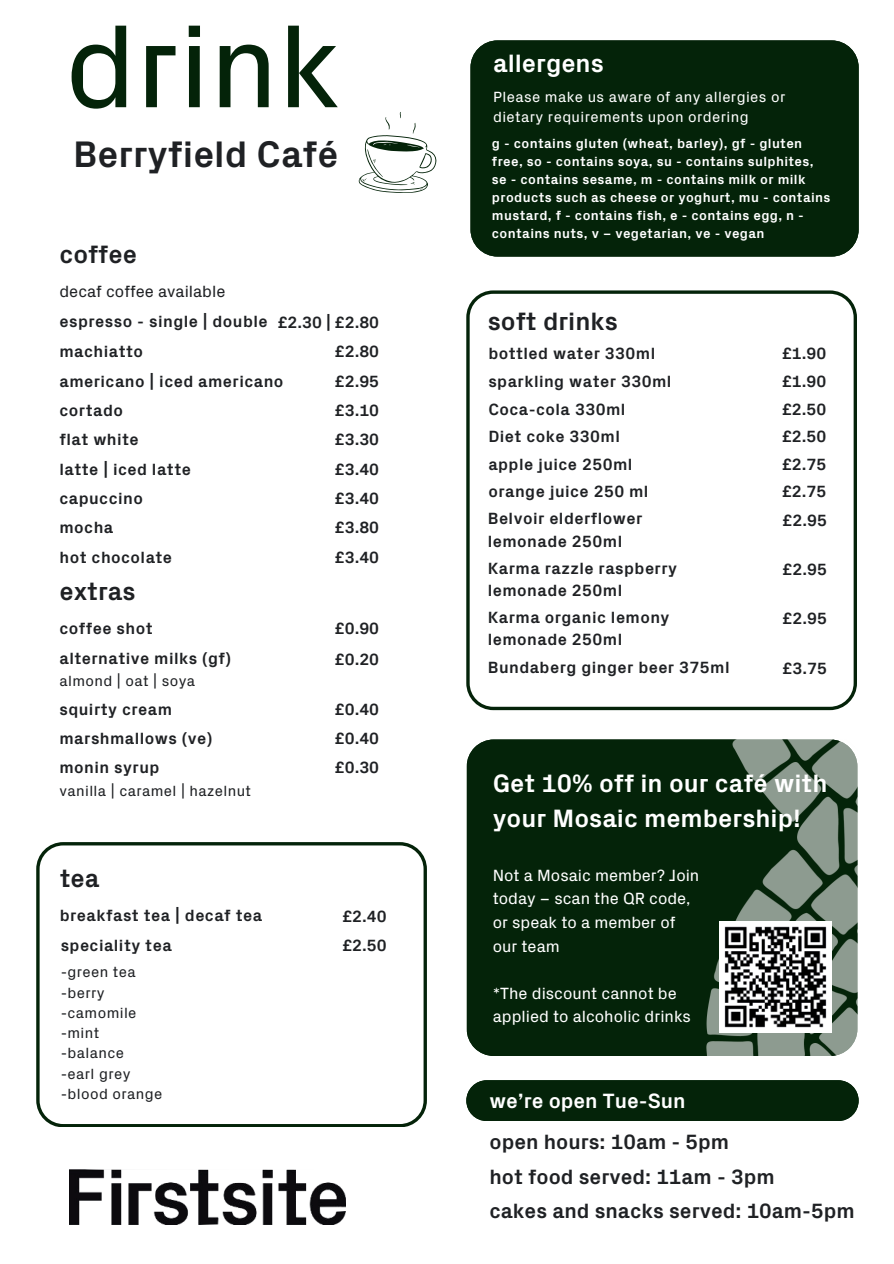
<style>
.page{position:relative;width:894px;height:1264px;background:#fff}
.page>*{position:absolute;margin:0;border:0;box-sizing:border-box;transform-origin:0 0}
.t1{font:119.85px "Px Grotesk";color:#042309}
.t2{font:700 37.5px "Px Grotesk";color:#1f2124}
.t3{font:700 25.5px/34.8px "Px Grotesk";color:#fff}
.t4{font:700 25.5px "Px Grotesk";color:#1f2124}
.t5{font:700 21px/34px "Px Grotesk";color:#1f2124}
.t6{font:700 21px "Px Grotesk";color:#fff}
.t7{font:700 16.5px/22.5px "Px Grotesk";letter-spacing:.025em;color:#1f2124}
.t8{font:16.5px/23.7px "Px Grotesk";color:#fff}
.t9{font:16.5px "Px Grotesk";color:#1f2124}
.t10{font:15px/20.2px "Px Grotesk";letter-spacing:.025em;color:#1f2124}
.t11{font:15px/20.2px "Px Grotesk";letter-spacing:.025em;color:#fff}
.t12{font:700 13.5px/18px "Px Grotesk";letter-spacing:.025em;color:#fff}
</style>
<div class="page">
<img style="left:69px;top:1169px;width:276px;height:55px">
<svg style="left:36px;top:842px;width:391px;height:284px"></svg>
<svg style="left:358px;top:112px;width:78px;height:81px"></svg>
<div style="left:466px;top:739px;width:239px;height:316px;background:#042309"></div>
<img style="left:705px;top:739px;width:152px;height:317px">
<img style="left:719px;top:921px;width:112px;height:111px">
<svg style="left:466px;top:290px;width:390px;height:420px"></svg>
<div style="left:466px;top:1080px;width:392px;height:41px;background:#042309;border-radius:20px"></div>
<svg style="left:466px;top:1080px;width:392px;height:40px"></svg>
<div style="left:470px;top:40px;width:388px;height:216px;background:#042309"></div>
<h1 class="t1" style="left:65px;top:-20px;width:277px">drink</h1>
<h2 class="t2" style="left:73px;top:127px;width:267px">Berryfield Café</h2>
<h3 class="t4" style="left:59px;top:235px;width:79px">coffee</h3>
<p class="t9" style="left:59px;top:279px;width:167px">decaf coffee available</p>
<p class="t7" style="left:59px;top:305px;width:321px;line-height:30.3px">espresso - single | double £2.30 | £2.80 machiatto</p>
<p class="t7" style="left:335px;top:339px;width:46px">£2.80</p>
<p class="t7" style="left:59px;top:369px;width:225px">americano | iced americano</p>
<p class="t7" style="left:335px;top:369px;width:46px">£2.95</p>
<p class="t7" style="left:59px;top:398px;width:65px">cortado</p>
<p class="t7" style="left:335px;top:398px;width:46px">£3.10</p>
<p class="t7" style="left:59px;top:427px;width:81px">flat white</p>
<p class="t7" style="left:335px;top:427px;width:46px">£3.30</p>
<p class="t7" style="left:59px;top:457px;width:133px">latte | iced latte</p>
<p class="t7" style="left:335px;top:457px;width:46px">£3.40</p>
<p class="t7" style="left:59px;top:486px;width:85px">capuccino</p>
<p class="t7" style="left:335px;top:486px;width:46px">£3.40</p>
<p class="t7" style="left:59px;top:515px;width:55px">mocha</p>
<p class="t7" style="left:335px;top:515px;width:46px">£3.80</p>
<p class="t7" style="left:59px;top:545px;width:114px">hot chocolate</p>
<p class="t7" style="left:335px;top:545px;width:46px">£3.40</p>
<h3 class="t4" style="left:59px;top:573px;width:78px">extras</h3>
<p class="t7" style="left:59px;top:616px;width:95px">coffee shot</p>
<p class="t7" style="left:335px;top:616px;width:46px">£0.90</p>
<p class="t7" style="left:59px;top:645px;width:173px">alternative milks (gf)</p>
<p class="t7" style="left:335px;top:647px;width:46px">£0.20</p>
<p class="t10" style="left:59px;top:670px;width:137px">almond | oat | soya</p>
<p class="t7" style="left:59px;top:697px;width:114px">squirty cream</p>
<p class="t7" style="left:335px;top:697px;width:46px">£0.40</p>
<p class="t7" style="left:59px;top:726px;width:154px">marshmallows (ve)</p>
<p class="t7" style="left:335px;top:726px;width:46px">£0.40</p>
<p class="t7" style="left:59px;top:755px;width:101px">monin syrup</p>
<p class="t7" style="left:335px;top:755px;width:46px">£0.30</p>
<p class="t10" style="left:59px;top:779px;width:193px">vanilla | caramel | hazelnut</p>
<h3 class="t4" style="left:60px;top:859px;width:41px">tea</h3>
<p class="t7" style="left:60px;top:903px;width:204px">breakfast tea | decaf tea</p>
<p class="t7" style="left:342px;top:904px;width:46px">£2.40</p>
<p class="t7" style="left:61px;top:932px;width:113px">speciality tea</p>
<p class="t10" style="left:61px;top:960px;width:103px">-green tea -berry -camomile -mint -balance<br>-earl grey -blood orange</p>
<p class="t7" style="left:342px;top:933px;width:46px">£2.50</p>
<h3 class="t3" style="left:493px;top:45px;width:112px">allergens</h3>
<p class="t11" style="left:493px;top:85px;width:294px">Please make us aware of any allergies or dietary requirements upon ordering</p>
<p class="t12" style="left:492px;top:133px;width:340px">g - contains gluten (wheat, barley), gf - gluten free, so - contains soya, su - contains sulphites, se - contains sesame, m - contains milk or milk products such as cheese or yoghurt, mu - contains mustard, f - contains fish, e - contains egg, n - contains nuts, v – vegetarian, ve - vegan</p>
<h3 class="t4" style="left:487px;top:303px;width:132px">soft drinks</h3>
<p class="t7" style="left:488px;top:341px;width:168px">bottled water 330ml</p>
<p class="t7" style="left:781px;top:341px;width:46px">£1.90</p>
<p class="t7" style="left:488px;top:369px;width:184px">sparkling water 330ml</p>
<p class="t7" style="left:781px;top:369px;width:46px">£1.90</p>
<p class="t7" style="left:488px;top:397px;width:138px">Coca-cola 330ml</p>
<p class="t7" style="left:781px;top:397px;width:46px">£2.50</p>
<p class="t7" style="left:488px;top:424px;width:133px">Diet coke 330ml</p>
<p class="t7" style="left:781px;top:424px;width:46px">£2.50</p>
<p class="t7" style="left:488px;top:453px;width:145px">apple juice 250ml</p>
<p class="t7" style="left:781px;top:453px;width:46px">£2.75</p>
<p class="t7" style="left:488px;top:479px;width:162px">orange juice 250 ml</p>
<p class="t7" style="left:781px;top:479px;width:46px">£2.75</p>
<p class="t7" style="left:487px;top:506px;width:156px">Belvoir elderflower lemonade 250ml</p>
<p class="t7" style="left:782px;top:508px;width:46px">£2.95</p>
<p class="t7" style="left:487px;top:556px;width:191px">Karma razzle raspberry lemonade 250ml</p>
<p class="t7" style="left:782px;top:557px;width:46px">£2.95</p>
<p class="t7" style="left:487px;top:605px;width:183px">Karma organic lemony lemonade 250ml</p>
<p class="t7" style="left:782px;top:606px;width:46px">£2.95</p>
<p class="t7" style="left:487px;top:654px;width:243px">Bundaberg ginger beer 375ml</p>
<p class="t7" style="left:782px;top:656px;width:46px">£3.75</p>
<h3 class="t3" style="left:492px;top:764px;width:336px">Get 10% off in our café with your Mosaic membership!</h3>
<p class="t8" style="left:492px;top:862px;width:208px">Not a Mosaic member? Join today – scan the QR code, or speak to a member of our team</p>
<p class="t8" style="left:492px;top:980px;width:200px">*The discount cannot be applied to alcoholic drinks</p>
<p class="t6" style="left:489px;top:1085px;width:198px">we’re open Tue-Sun</p>
<p class="t5" style="left:489px;top:1124px;width:241px">open hours: 10am - 5pm</p>
<p class="t5" style="left:489px;top:1158px;width:366px">hot food served: 11am - 3pm<br>cakes and snacks served: 10am-5pm</p>
</div>
